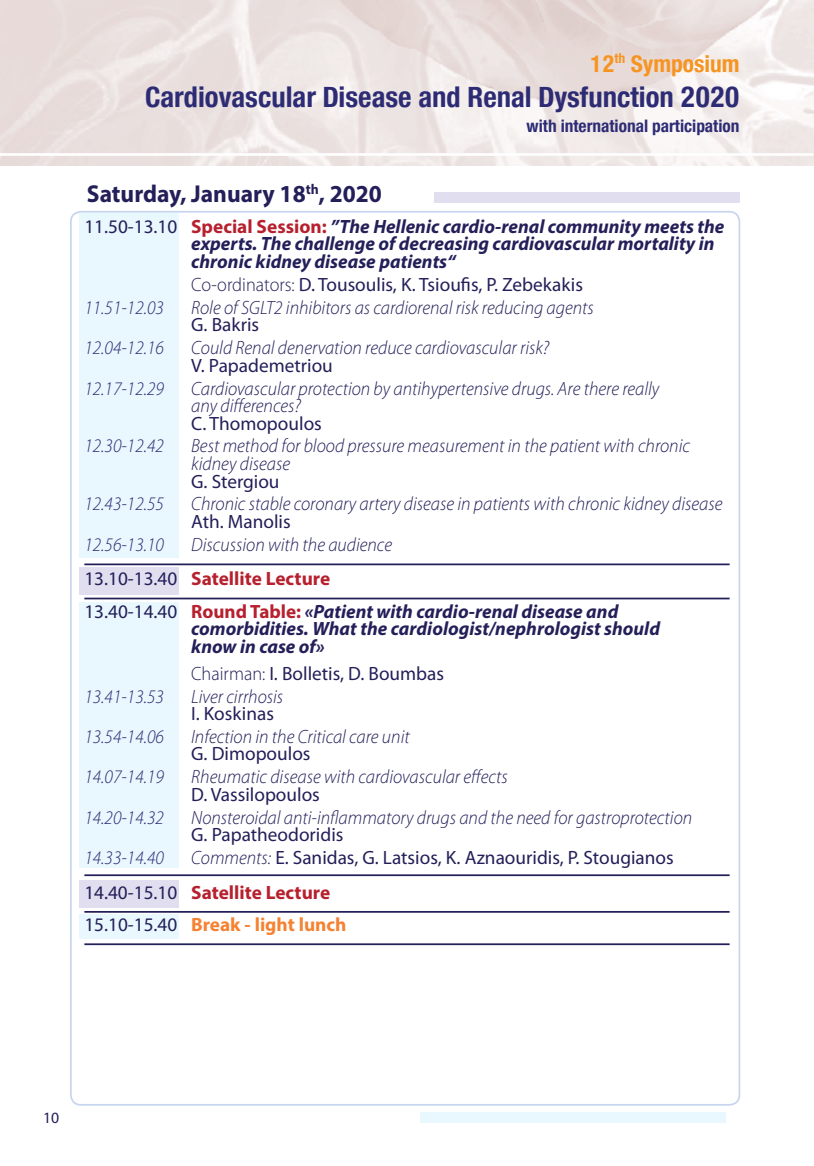
<style>
.page{position:relative;width:814px;height:1166px;background:#fff}
.page>*{position:absolute;margin:0;border:0;box-sizing:border-box;transform-origin:0 0}
.t1{font:700 condensed 30.62px "Helvetica Neue Greek";color:#2d2b74}
.t2{font:700 condensed 25.03px "Helvetica Neue Greek";color:#f79421}
.t3{font:700 24.5px "Myriad Pro";color:#231f59;scale:.96 1}
.t4{font:italic 300 19.25px/17.5px "Myriad Pro";color:#231f59;scale:.95 1}
.t5{font:italic 700 19.25px/17.5px "Myriad Pro";color:#231f59}
.t6{font:19.25px/34.1px "Myriad Pro";color:#231f59}
.t7{font:italic 300 19.25px "Myriad Pro";color:#2d2b74;scale:.95 1}
.t8{font:700 19.25px "Myriad Pro";color:#f58232}
.t9{font:700 condensed 18.55px "Helvetica Neue Greek";color:#2d2b74}
.t10{font:15.75px "Myriad Pro";color:#231f59}
.s1{font-weight:400;font-style:normal}
.s2{font-style:normal;color:#b7202e}
.s3{font-weight:300}
.s4{font-weight:700;font-style:normal;color:#b7202e}
.s5{font-weight:300;font-style:italic}
.s6{font-weight:700;color:#b7202e}
.s7{font-weight:400;color:#231f59}
</style>
<div class="page">
<div style="left:434px;top:192px;width:305px;height:10px;background:#e0deef"></div>
<div style="left:420px;top:1112px;width:305px;height:10px;background:#e9f7fe"></div>
<div style="left:80px;top:213px;width:99px;height:345px;background:#e9f7fe"></div>
<div style="left:80px;top:602px;width:99px;height:266px;background:#e9f7fe"></div>
<div style="left:80px;top:914px;width:99px;height:25px;background:#e9f7fe"></div>
<div style="left:79px;top:567px;width:100px;height:28px;background:#e0deef"></div>
<div style="left:79px;top:880px;width:100px;height:28px;background:#e0deef"></div>
<hr style="left:84px;top:563px;width:645px;height:2px;background:#231f59">
<hr style="left:84px;top:598px;width:645px;height:1px;background:#231f59">
<hr style="left:84px;top:874px;width:645px;height:2px;background:#231f59">
<hr style="left:84px;top:911px;width:645px;height:2px;background:#231f59">
<hr style="left:84px;top:943px;width:645px;height:2px;background:#231f59">
<h2 class="t2" style="left:590px;top:50px;width:151px">12<sup>th</sup> Symposium</h2>
<h1 class="t1" style="left:145px;top:81px;width:596px">Cardiovascular Disease and Renal Dysfunction 2020</h1>
<p class="t3" style="left:87px;top:178px;width:309px">Saturday, January 18<sup>th</sup>, 2020</p>
<p class="t9" style="left:526px;top:116px;width:214px">with international participation</p>
<p class="t5" style="left:191px;top:217px;width:534px;text-indent:-107px"><span class="s1">11.50-13.10</span> <span class="s2">Special Session:</span> ”The Hellenic cardio-renal community meets the experts. The challenge of decreasing cardiovascular mortality in chronic kidney disease patients“</p>
<p class="t6" style="left:191px;top:267px;width:393px"><span class="s3">Co-ordinators:</span> D. Tousoulis, K. Tsioufis, P. Zebekakis</p>
<p class="t7" style="left:84px;top:296px;width:85px">11.51-12.03</p>
<p class="t4" style="left:191px;top:298px;width:425px">Role of SGLT2 inhibitors as cardiorenal risk reducing agents</p>
<p class="t6" style="left:191px;top:307px;width:70px">G. Bakris</p>
<p class="t7" style="left:84px;top:336px;width:85px">12.04-12.16</p>
<p class="t4" style="left:191px;top:339px;width:378px">Could Renal denervation reduce cardiovascular risk?</p>
<p class="t6" style="left:191px;top:348px;width:143px">V. Papademetriou</p>
<p class="t7" style="left:84px;top:377px;width:85px">12.17-12.29</p>
<p class="t4" style="left:191px;top:379px;width:494px">Cardiovascular protection by antihypertensive drugs. Are there really any differences?</p>
<p class="t6" style="left:191px;top:406px;width:132px">C. Thomopoulos</p>
<p class="t7" style="left:84px;top:434px;width:85px">12.30-12.42</p>
<p class="t4" style="left:191px;top:437px;width:526px">Best method for blood pressure measurement in the patient with chronic kidney disease</p>
<p class="t6" style="left:191px;top:464px;width:90px">G. Stergiou</p>
<p class="t7" style="left:84px;top:492px;width:85px">12.43-12.55</p>
<p class="t4" style="left:191px;top:495px;width:560px">Chronic stable coronary artery disease in patients with chronic kidney disease</p>
<p class="t6" style="left:191px;top:504px;width:101px">Ath. Manolis</p>
<p class="t7" style="left:84px;top:533px;width:85px">12.56-13.10</p>
<p class="t4" style="left:84px;top:527px;width:325px;line-height:34.1px;text-indent:107px">Discussion with the audience<br><span class="s1">13.10-13.40</span> <span class="s4">Satellite Lecture</span></p>
<p class="t5" style="left:191px;top:602px;width:470px;text-indent:-107px"><span class="s1">13.40-14.40</span> <span class="s2">Round Table:</span> «Patient with cardio-renal disease and comorbidities. What the cardiologist/nephrologist should know in case of»</p>
<p class="t6" style="left:191px;top:656px;width:254px"><span class="s3">Chairman:</span> I. Bolletis, D. Boumbas</p>
<p class="t7" style="left:84px;top:684px;width:85px">13.41-13.53</p>
<p class="t4" style="left:191px;top:687px;width:98px">Liver cirrhosis</p>
<p class="t6" style="left:191px;top:696px;width:84px">I. Koskinas</p>
<p class="t7" style="left:84px;top:725px;width:85px">13.54-14.06</p>
<p class="t4" style="left:191px;top:727px;width:231px">Infection in the Critical care unit</p>
<p class="t6" style="left:191px;top:736px;width:121px">G. Dimopoulos</p>
<p class="t7" style="left:84px;top:765px;width:85px">14.07-14.19</p>
<p class="t4" style="left:191px;top:768px;width:335px">Rheumatic disease with cardiovascular effects</p>
<p class="t6" style="left:191px;top:777px;width:130px">D. Vassilοpoulos</p>
<p class="t7" style="left:84px;top:806px;width:85px">14.20-14.32</p>
<p class="t4" style="left:191px;top:808px;width:529px">Nonsteroidal anti-inflammatory drugs and the need for gastroprotection</p>
<p class="t6" style="left:191px;top:817px;width:154px">G. Papatheodoridis</p>
<p class="t7" style="left:84px;top:846px;width:85px">14.33-14.40</p>
<p class="t6" style="left:84px;top:840px;width:591px;text-indent:107px"><span class="s5">Comments:</span> E. Sanidas, G. Latsios, K. Aznaouridis, P. Stougianos<br>14.40-15.10 <span class="s6">Satellite Lecture</span></p>
<p class="t8" style="left:84px;top:912px;width:263px"><span class="s7">15.10-15.40</span> Break - light lunch</p>
<p class="t10" style="left:43px;top:1107px;width:18px">10</p>
</div>
